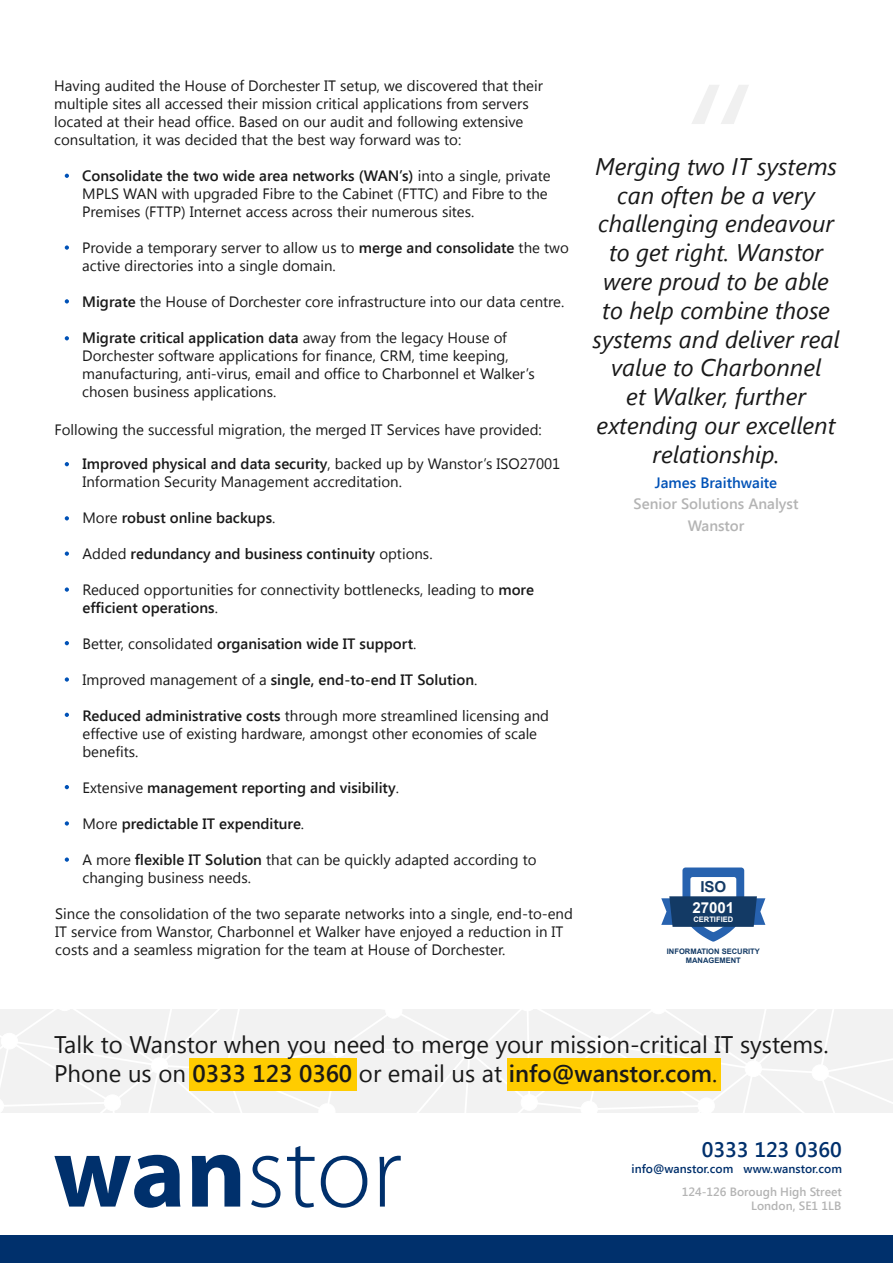
<style>
.page{position:relative;width:893px;height:1263px;background:#fff}
.page>*{position:absolute;margin:0;border:0;box-sizing:border-box;transform-origin:0 0}
.t1{font:italic 24px/28.8px "Segoe UI";color:#191919;text-align:center}
.t2{font:24px/28.8px "Segoe UI";color:#191919}
.t3{font:600 21px "Segoe UI";color:#00306c}
.t4{font:700 15.15px "Arial";color:#fff}
.t5{font:700 15.15px "Arial";color:#133a65}
.t6{font:15px/18px "Segoe UI";color:#191919}
.t7{font:600 15px "Segoe UI";color:#191919}
.t8{font:600 15px "Segoe UI";color:#b4b4b4}
.t9{font:600 15px "Segoe UI";color:#0052b7}
.t10{font:600 12px "Segoe UI";color:#b4b4b4}
.t11{font:600 12px "Segoe UI";color:#00306c}
.t12{font:700 7.5px/9px "Arial";color:#133a65;text-align:center}
.t13{font:700 7.5px "Arial";color:#fff}
.s1{font-weight:600}
.s2{font-weight:400}
</style>
<div class="page">
<svg style="left:0;top:1009px;width:893px;height:104px"></svg>
<div style="left:189px;top:1059px;width:168px;height:32px;background:#fc0"></div>
<div style="left:507px;top:1059px;width:214px;height:32px;background:#fc0"></div>
<svg style="left:54px;top:1155px;width:126px;height:53px"></svg>
<svg style="left:192px;top:1155px;width:48px;height:51px"></svg>
<svg style="left:251px;top:1156px;width:29px;height:51px"></svg>
<svg style="left:287px;top:1146px;width:28px;height:61px"></svg>
<svg style="left:321px;top:1156px;width:46px;height:52px"></svg>
<svg style="left:379px;top:1156px;width:22px;height:50px"></svg>
<div style="left:0;top:1236px;width:893px;height:27px;background:#00306c"></div>
<svg style="left:661px;top:867px;width:104px;height:74px"></svg>
<svg style="left:65px;top:174px;width:4px;height:4px"></svg>
<svg style="left:65px;top:245px;width:4px;height:5px"></svg>
<svg style="left:65px;top:299px;width:4px;height:4px"></svg>
<svg style="left:65px;top:336px;width:4px;height:4px"></svg>
<svg style="left:65px;top:462px;width:4px;height:4px"></svg>
<svg style="left:65px;top:516px;width:4px;height:4px"></svg>
<svg style="left:65px;top:551px;width:4px;height:5px"></svg>
<svg style="left:65px;top:587px;width:4px;height:5px"></svg>
<svg style="left:65px;top:641px;width:4px;height:4px"></svg>
<svg style="left:65px;top:677px;width:4px;height:5px"></svg>
<svg style="left:65px;top:713px;width:4px;height:4px"></svg>
<svg style="left:65px;top:785px;width:4px;height:4px"></svg>
<svg style="left:65px;top:821px;width:4px;height:4px"></svg>
<svg style="left:65px;top:857px;width:4px;height:5px"></svg>
<p class="t6" style="left:54px;top:76px;width:490px">Having audited the House of Dorchester IT setup, we discovered that their multiple sites all accessed their mission critical applications from servers located at their head office. Based on our audit and following extensive consultation, it was decided that the best way forward was to:</p>
<p class="t6" style="left:82px;top:166px;width:470px"><span class="s1">Consolidate the two wide area networks (WAN’s)</span> into a single, private<br>MPLS WAN with upgraded Fibre to the Cabinet (FTTC) and Fibre to the<br>Premises (FTTP) Internet access across their numerous sites.</p>
<p class="t6" style="left:82px;top:238px;width:488px">Provide a temporary server to allow us to <span class="s1">merge and consolidate</span> the two active directories into a single domain.</p>
<p class="t6" style="left:82px;top:292px;width:484px"><span class="s1">Migrate</span> the House of Dorchester core infrastructure into our data centre.</p>
<p class="t6" style="left:82px;top:328px;width:454px"><span class="s1">Migrate critical application data</span> away from the legacy House of Dorchester software applications for finance, CRM, time keeping, manufacturing, anti-virus, email and office to Charbonnel et Walker’s chosen business applications.</p>
<p class="t6" style="left:54px;top:420px;width:489px">Following the successful migration, the merged IT Services have provided:</p>
<p class="t6" style="left:82px;top:454px;width:479px"><span class="s1">Improved physical and data security</span>, backed up by Wanstor’s ISO27001<br>Information Security Management accreditation.</p>
<p class="t7" style="left:82px;top:507px;width:194px"><span class="s2">More</span> robust online backups<span class="s2">.</span></p>
<p class="t7" style="left:82px;top:543px;width:352px"><span class="s2">Added</span> redundancy and business continuity <span class="s2">options.</span></p>
<p class="t6" style="left:82px;top:580px;width:453px">Reduced opportunities for connectivity bottlenecks, leading to <span class="s1">more efficient operations</span>.</p>
<p class="t7" style="left:82px;top:633px;width:336px"><span class="s2">Better, consolidated</span> organisation wide IT support<span class="s2">.</span></p>
<p class="t7" style="left:82px;top:669px;width:396px"><span class="s2">Improved management of a</span> single, end-to-end IT Solution<span class="s2">.</span></p>
<p class="t6" style="left:82px;top:706px;width:468px"><span class="s1">Reduced administrative costs</span> through more streamlined licensing and effective use of existing hardware, amongst other economies of scale benefits.</p>
<p class="t7" style="left:82px;top:777px;width:318px"><span class="s2">Extensive</span> management reporting and visibility<span class="s2">.</span></p>
<p class="t7" style="left:82px;top:813px;width:223px"><span class="s2">More</span> predictable IT expenditure<span class="s2">.</span></p>
<p class="t6" style="left:82px;top:850px;width:455px">A more <span class="s1">flexible IT Solution</span> that can be quickly adapted according to changing business needs.</p>
<p class="t6" style="left:55px;top:904px;width:519px">Since the consolidation of the two separate networks into a single, end-to-end<br>IT service from Wanstor, Charbonnel et Walker have enjoyed a reduction in IT costs and a seamless migration for the team at House of Dorchester.</p>
<p class="t1" style="left:592px;top:151px;width:249px">Merging two IT systems can often be a very challenging endeavour to get right. Wanstor were proud to be able to help combine those systems and deliver real value to Charbonnel<br>et Walker, further extending our excellent relationship.</p>
<p class="t9" style="left:655px;top:472px;width:124px">James Braithwaite</p>
<p class="t8" style="left:634px;top:493px;width:166px">Senior Solutions Analyst</p>
<p class="t8" style="left:688px;top:515px;width:58px">Wanstor</p>
<p class="t5" style="left:700px;top:877px;width:28px">ISO</p>
<p class="t13" style="left:693px;top:914px;width:41px">CERTIFIED</p>
<p class="t12" style="left:667px;top:947px;width:95px">INFORMATION SECURITY<br>MANAGEMENT</p>
<p class="t4" style="left:692px;top:897px;width:44px">27001</p>
<p class="t2" style="left:54px;top:1029px;width:776px">Talk to Wanstor when you need to merge your mission-critical IT systems.<br>Phone us on <span class="s1">0333 123 0360</span> or email us at <span class="s1">info@wanstor.com</span>.</p>
<p class="t3" style="left:702px;top:1134px;width:141px">0333 123 0360</p>
<p class="t11" style="left:632px;top:1160px;width:103px">info@wanstor.com</p>
<p class="t11" style="left:744px;top:1160px;width:100px">www.wanstor.com</p>
<p class="t10" style="left:682px;top:1183px;width:161px">124-126 Borough High Street</p>
<p class="t10" style="left:751px;top:1198px;width:92px">London, SE1 1LB</p>
</div>
